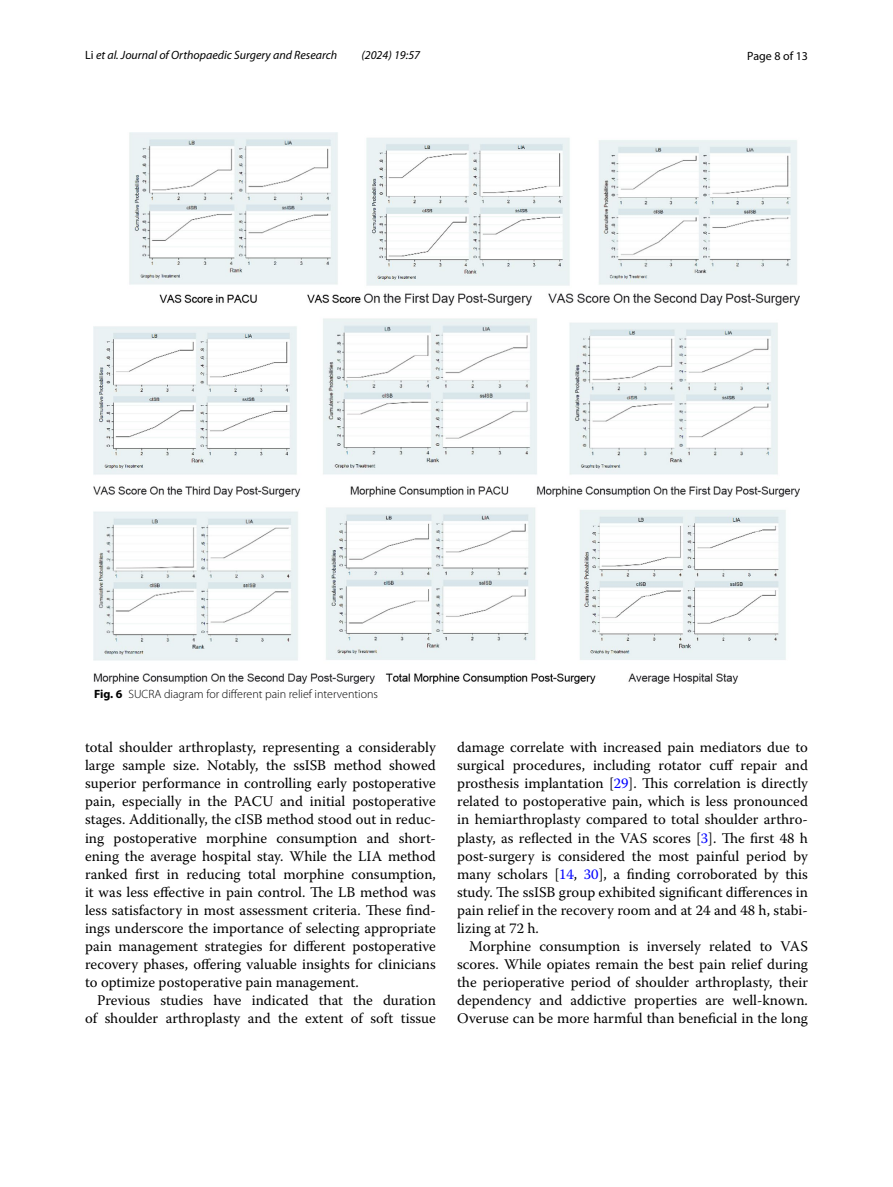
<style>
.page{position:relative;width:893px;height:1187px;background:#fff}
.page>*{position:absolute;margin:0;border:0;box-sizing:border-box;transform-origin:0 0}
.t1{font:14.7px/18px "Warnock Pro";color:#000;text-align:justify}
.t2{font:italic 12px "Myriad Pro";color:#000}
.t3{font:300 12px "Myriad Pro";color:#000}
.t4{font:12px "Myriad Pro";color:#000}
.s1{font-style:normal}
.s2{font-weight:700}
.s3{color:#00f}
</style>
<div class="page">
<img style="left:94px;top:133px;width:705px;height:550px">
<p class="t2" style="left:85px;top:48px;width:254px"><span class="s1">Li</span> et al. Journal of Orthopaedic Surgery and Research</p>
<p class="t2" style="left:361px;top:48px;width:60px">(2024) 19:57</p>
<p class="t4" style="left:747px;top:48px;width:62px">Page 8 of 13</p>
<p class="t3" style="left:94px;top:687px;width:285px"><span class="s2">Fig. 6</span> SUCRA diagram for different pain relief interventions</p>
<p class="t1" style="left:85px;top:738px;width:352px">total shoulder arthroplasty, representing a considerably large sample size. Notably, the ssISB method showed superior performance in controlling early postoperative pain, especially in the PACU and initial postoperative stages. Additionally, the cISB method stood out in reduc&shy;ing postoperative morphine consumption and short&shy;ening the average hospital stay. While the LIA method ranked first in reducing total morphine consumption, it was less effective in pain control. The LB method was less satisfactory in most assessment criteria. These find&shy;ings underscore the importance of selecting appropriate pain management strategies for different postoperative recovery phases, offering valuable insights for clinicians to optimize postoperative pain management.</p>
<p class="t1" style="left:85px;top:990px;width:352px;text-align:right">Previous studies have indicated that the duration of shoulder arthroplasty and the extent of soft tissue</p>
<p class="t1" style="left:457px;top:738px;width:352px">damage correlate with increased pain mediators due to surgical procedures, including rotator cuff repair and prosthesis implantation [<span class="s3">29</span>]. This correlation is directly related to postoperative pain, which is less pronounced in hemiarthroplasty compared to total shoulder arthro&shy;plasty, as reflected in the VAS scores [<span class="s3">3</span>]. The first 48 h post-surgery is considered the most painful period by many scholars [<span class="s3">14</span>, <span class="s3">30</span>], a finding corroborated by this study. The ssISB group exhibited significant differences in pain relief in the recovery room and at 24 and 48 h, stabi&shy;lizing at 72 h.</p>
<p class="t1" style="left:457px;top:936px;width:352px;text-indent:12px">Morphine consumption is inversely related to VAS scores. While opiates remain the best pain relief during the perioperative period of shoulder arthroplasty, their dependency and addictive properties are well-known.<br>Overuse can be more harmful than beneficial in the long</p>
</div>
